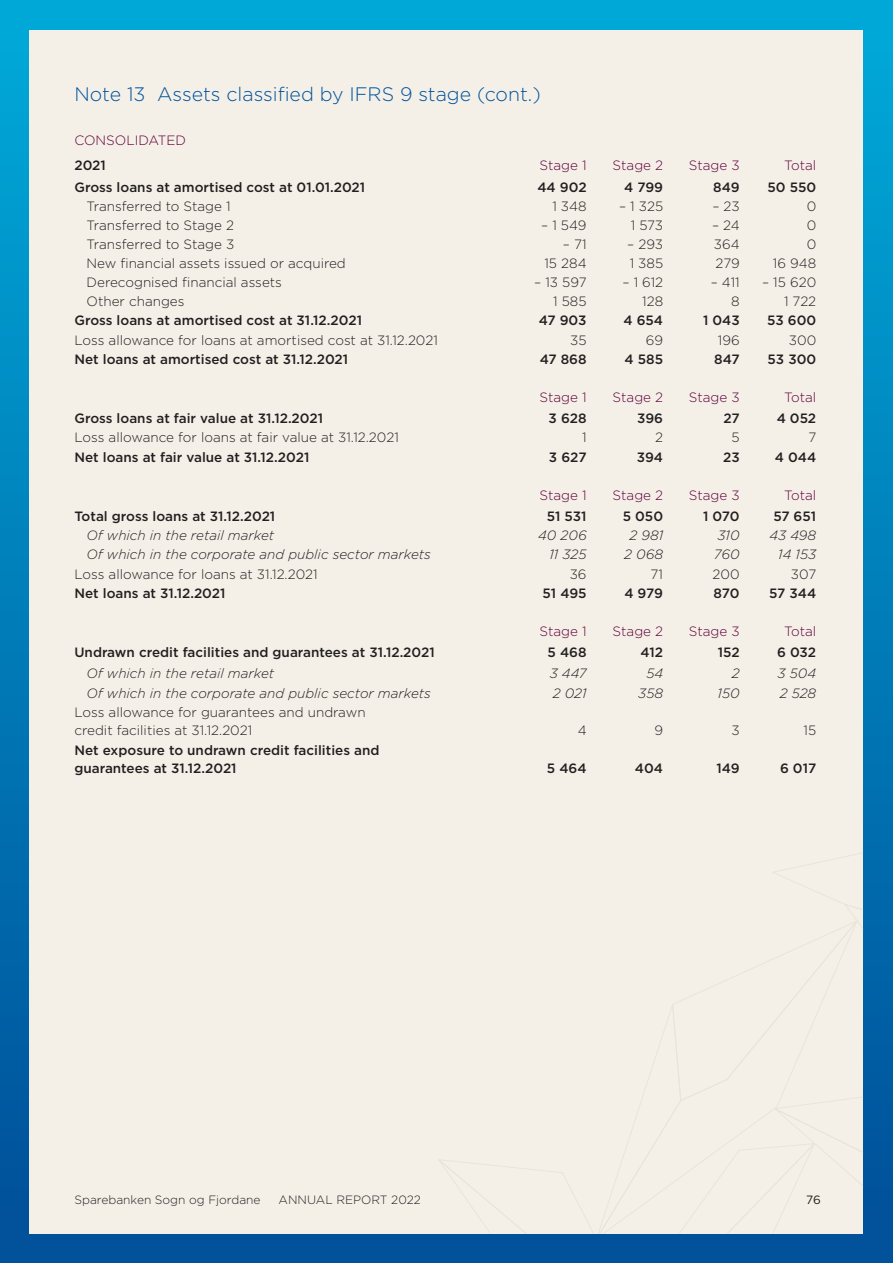
<style>
.page{position:relative;width:893px;height:1263px;background:#fff}
.page>*{position:absolute;margin:0;border:0;box-sizing:border-box;transform-origin:0 0}
.t1{font:300 19.5px "Gotham";color:#01529b}
.t2{font:500 13.5px "Gotham";color:#231f20}
.t3{font:300 13.5px "Gotham";color:#231f20}
.t4{font:italic 300 13.5px "Gotham";color:#231f20}
.t5{font:300 13.5px "Gotham";color:#60003a}
.t6{font:300 12px "Gotham";color:#231f20}
.t7{font:12px "Gotham";color:#231f20}
</style>
<div class="page">
<div style="left:0;top:0;width:893px;height:1263px;background:linear-gradient(to bottom,#00aad9,#004e98)"></div>
<div style="left:30px;top:30px;width:833px;height:1203px;background:#f4f0e8"></div>
<svg style="left:438px;top:853px;width:425px;height:380px"></svg>
<p class="t1" style="left:74px;top:81px;width:468px">Note 13 Assets classified by IFRS 9 stage (cont.)</p>
<p class="t5" style="left:74px;top:132px;width:113px">CONSOLIDATED</p>
<p class="t2" style="left:74px;top:157px;width:33px">2021</p>
<p class="t5" style="left:539px;top:157px;width:49px">Stage 1</p>
<p class="t5" style="left:613px;top:157px;width:52px">Stage 2</p>
<p class="t5" style="left:689px;top:157px;width:52px">Stage 3</p>
<p class="t5" style="left:784px;top:157px;width:34px">Total</p>
<p class="t2" style="left:74px;top:178px;width:292px">Gross loans at amortised cost at 01.01.2021</p>
<p class="t2" style="left:537px;top:178px;width:51px">44 902</p>
<p class="t2" style="left:624px;top:178px;width:40px">4 799</p>
<p class="t2" style="left:713px;top:178px;width:28px">849</p>
<p class="t2" style="left:767px;top:178px;width:50px">50 550</p>
<p class="t3" style="left:87px;top:197px;width:146px">Transferred to Stage 1</p>
<p class="t3" style="left:552px;top:197px;width:36px">1 348</p>
<p class="t3" style="left:619px;top:197px;width:46px">– 1 325</p>
<p class="t3" style="left:712px;top:197px;width:29px">– 23</p>
<p class="t3" style="left:807px;top:197px;width:11px">0</p>
<p class="t3" style="left:87px;top:216px;width:149px">Transferred to Stage 2</p>
<p class="t3" style="left:541px;top:216px;width:47px">– 1 549</p>
<p class="t3" style="left:631px;top:216px;width:34px">1 573</p>
<p class="t3" style="left:712px;top:216px;width:29px">– 24</p>
<p class="t3" style="left:807px;top:216px;width:11px">0</p>
<p class="t3" style="left:87px;top:236px;width:149px">Transferred to Stage 3</p>
<p class="t3" style="left:563px;top:236px;width:25px">– 71</p>
<p class="t3" style="left:627px;top:236px;width:37px">– 293</p>
<p class="t3" style="left:714px;top:236px;width:27px">364</p>
<p class="t3" style="left:807px;top:236px;width:11px">0</p>
<p class="t3" style="left:87px;top:255px;width:261px">New financial assets issued or acquired</p>
<p class="t3" style="left:544px;top:255px;width:44px">15 284</p>
<p class="t3" style="left:630px;top:255px;width:35px">1 385</p>
<p class="t3" style="left:716px;top:255px;width:26px">279</p>
<p class="t3" style="left:773px;top:255px;width:45px">16 948</p>
<p class="t3" style="left:87px;top:274px;width:197px">Derecognised financial assets</p>
<p class="t3" style="left:534px;top:274px;width:54px">– 13 597</p>
<p class="t3" style="left:622px;top:274px;width:42px">– 1 612</p>
<p class="t3" style="left:711px;top:274px;width:30px">– 411</p>
<p class="t3" style="left:762px;top:274px;width:56px">– 15 620</p>
<p class="t3" style="left:87px;top:293px;width:99px">Other changes</p>
<p class="t3" style="left:553px;top:293px;width:35px">1 585</p>
<p class="t3" style="left:642px;top:293px;width:22px">128</p>
<p class="t3" style="left:731px;top:293px;width:10px">8</p>
<p class="t3" style="left:784px;top:293px;width:34px">1 722</p>
<p class="t2" style="left:74px;top:312px;width:289px">Gross loans at amortised cost at 31.12.2021</p>
<p class="t2" style="left:539px;top:312px;width:49px">47 903</p>
<p class="t2" style="left:623px;top:312px;width:41px">4 654</p>
<p class="t2" style="left:703px;top:312px;width:38px">1 043</p>
<p class="t2" style="left:767px;top:312px;width:51px">53 600</p>
<p class="t3" style="left:74px;top:331px;width:365px">Loss allowance for loans at amortised cost at 31.12.2021</p>
<p class="t3" style="left:570px;top:331px;width:18px">35</p>
<p class="t3" style="left:646px;top:331px;width:19px">69</p>
<p class="t3" style="left:718px;top:331px;width:23px">196</p>
<p class="t3" style="left:789px;top:331px;width:29px">300</p>
<p class="t2" style="left:74px;top:350px;width:275px">Net loans at amortised cost at 31.12.2021</p>
<p class="t2" style="left:540px;top:350px;width:48px">47 868</p>
<p class="t2" style="left:625px;top:350px;width:40px">4 585</p>
<p class="t2" style="left:714px;top:350px;width:27px">847</p>
<p class="t2" style="left:768px;top:350px;width:50px">53 300</p>
<p class="t5" style="left:539px;top:389px;width:49px">Stage 1</p>
<p class="t5" style="left:613px;top:389px;width:52px">Stage 2</p>
<p class="t5" style="left:689px;top:389px;width:52px">Stage 3</p>
<p class="t5" style="left:784px;top:389px;width:34px">Total</p>
<p class="t2" style="left:74px;top:410px;width:250px">Gross loans at fair value at 31.12.2021</p>
<p class="t2" style="left:549px;top:410px;width:40px">3 628</p>
<p class="t2" style="left:637px;top:410px;width:27px">396</p>
<p class="t2" style="left:723px;top:410px;width:18px">27</p>
<p class="t2" style="left:777px;top:410px;width:41px">4 052</p>
<p class="t3" style="left:74px;top:429px;width:326px">Loss allowance for loans at fair value at 31.12.2021</p>
<p class="t3" style="left:582px;top:429px;width:6px">1</p>
<p class="t3" style="left:655px;top:429px;width:9px">2</p>
<p class="t3" style="left:731px;top:429px;width:10px">5</p>
<p class="t3" style="left:808px;top:429px;width:9px">7</p>
<p class="t2" style="left:74px;top:448px;width:236px">Net loans at fair value at 31.12.2021</p>
<p class="t2" style="left:549px;top:448px;width:39px">3 627</p>
<p class="t2" style="left:637px;top:448px;width:28px">394</p>
<p class="t2" style="left:723px;top:448px;width:18px">23</p>
<p class="t2" style="left:775px;top:448px;width:43px">4 044</p>
<p class="t5" style="left:539px;top:486px;width:49px">Stage 1</p>
<p class="t5" style="left:613px;top:486px;width:52px">Stage 2</p>
<p class="t5" style="left:689px;top:486px;width:52px">Stage 3</p>
<p class="t5" style="left:784px;top:486px;width:34px">Total</p>
<p class="t2" style="left:74px;top:507px;width:202px">Total gross loans at 31.12.2021</p>
<p class="t2" style="left:547px;top:507px;width:41px">51 531</p>
<p class="t2" style="left:623px;top:507px;width:42px">5 050</p>
<p class="t2" style="left:703px;top:507px;width:38px">1 070</p>
<p class="t2" style="left:773px;top:507px;width:44px">57 651</p>
<p class="t4" style="left:87px;top:527px;width:189px">Of which in the retail market</p>
<p class="t4" style="left:538px;top:527px;width:50px">40 206</p>
<p class="t4" style="left:629px;top:527px;width:35px">2 981</p>
<p class="t4" style="left:717px;top:527px;width:24px">310</p>
<p class="t4" style="left:769px;top:527px;width:48px">43 498</p>
<p class="t4" style="left:87px;top:546px;width:346px">Of which in the corporate and public sector markets</p>
<p class="t4" style="left:549px;top:546px;width:39px">11 325</p>
<p class="t4" style="left:624px;top:546px;width:40px">2 068</p>
<p class="t4" style="left:714px;top:546px;width:27px">760</p>
<p class="t4" style="left:778px;top:546px;width:40px">14 153</p>
<p class="t3" style="left:74px;top:565px;width:245px">Loss allowance for loans at 31.12.2021</p>
<p class="t3" style="left:570px;top:565px;width:18px">36</p>
<p class="t3" style="left:651px;top:565px;width:14px">71</p>
<p class="t3" style="left:713px;top:565px;width:29px">200</p>
<p class="t3" style="left:791px;top:565px;width:27px">307</p>
<p class="t2" style="left:74px;top:584px;width:153px">Net loans at 31.12.2021</p>
<p class="t2" style="left:543px;top:584px;width:46px">51 495</p>
<p class="t2" style="left:624px;top:584px;width:40px">4 979</p>
<p class="t2" style="left:714px;top:584px;width:28px">870</p>
<p class="t2" style="left:769px;top:584px;width:49px">57 344</p>
<p class="t5" style="left:539px;top:623px;width:49px">Stage 1</p>
<p class="t5" style="left:613px;top:623px;width:52px">Stage 2</p>
<p class="t5" style="left:689px;top:623px;width:52px">Stage 3</p>
<p class="t5" style="left:784px;top:623px;width:34px">Total</p>
<p class="t2" style="left:74px;top:643px;width:362px">Undrawn credit facilities and guarantees at 31.12.2021</p>
<p class="t2" style="left:548px;top:643px;width:41px">5 468</p>
<p class="t2" style="left:641px;top:643px;width:24px">412</p>
<p class="t2" style="left:718px;top:643px;width:23px">152</p>
<p class="t2" style="left:777px;top:643px;width:41px">6 032</p>
<p class="t4" style="left:87px;top:665px;width:189px">Of which in the retail market</p>
<p class="t4" style="left:550px;top:665px;width:38px">3 447</p>
<p class="t4" style="left:646px;top:665px;width:18px">54</p>
<p class="t4" style="left:732px;top:665px;width:9px">2</p>
<p class="t4" style="left:778px;top:665px;width:40px">3 504</p>
<p class="t4" style="left:87px;top:684px;width:346px">Of which in the corporate and public sector markets</p>
<p class="t4" style="left:553px;top:684px;width:35px">2 021</p>
<p class="t4" style="left:638px;top:684px;width:26px">358</p>
<p class="t4" style="left:717px;top:684px;width:24px">150</p>
<p class="t4" style="left:780px;top:684px;width:38px">2 528</p>
<p class="t3" style="left:74px;top:703px;width:293px">Loss allowance for guarantees and undrawn</p>
<p class="t3" style="left:74px;top:721px;width:179px">credit facilities at 31.12.2021</p>
<p class="t3" style="left:578px;top:721px;width:10px">4</p>
<p class="t3" style="left:654px;top:721px;width:10px">9</p>
<p class="t3" style="left:731px;top:721px;width:10px">3</p>
<p class="t3" style="left:804px;top:721px;width:14px">15</p>
<p class="t2" style="left:74px;top:741px;width:307px">Net exposure to undrawn credit facilities and</p>
<p class="t2" style="left:74px;top:759px;width:164px">guarantees at 31.12.2021</p>
<p class="t2" style="left:547px;top:759px;width:41px">5 464</p>
<p class="t2" style="left:635px;top:759px;width:30px">404</p>
<p class="t2" style="left:716px;top:759px;width:25px">149</p>
<p class="t2" style="left:780px;top:759px;width:38px">6 017</p>
<p class="t6" style="left:74px;top:1192px;width:188px">Sparebanken Sogn og Fjordane</p>
<p class="t6" style="left:279px;top:1192px;width:144px">ANNUAL REPORT 2022</p>
<p class="t7" style="left:806px;top:1192px;width:16px">76</p>
</div>
